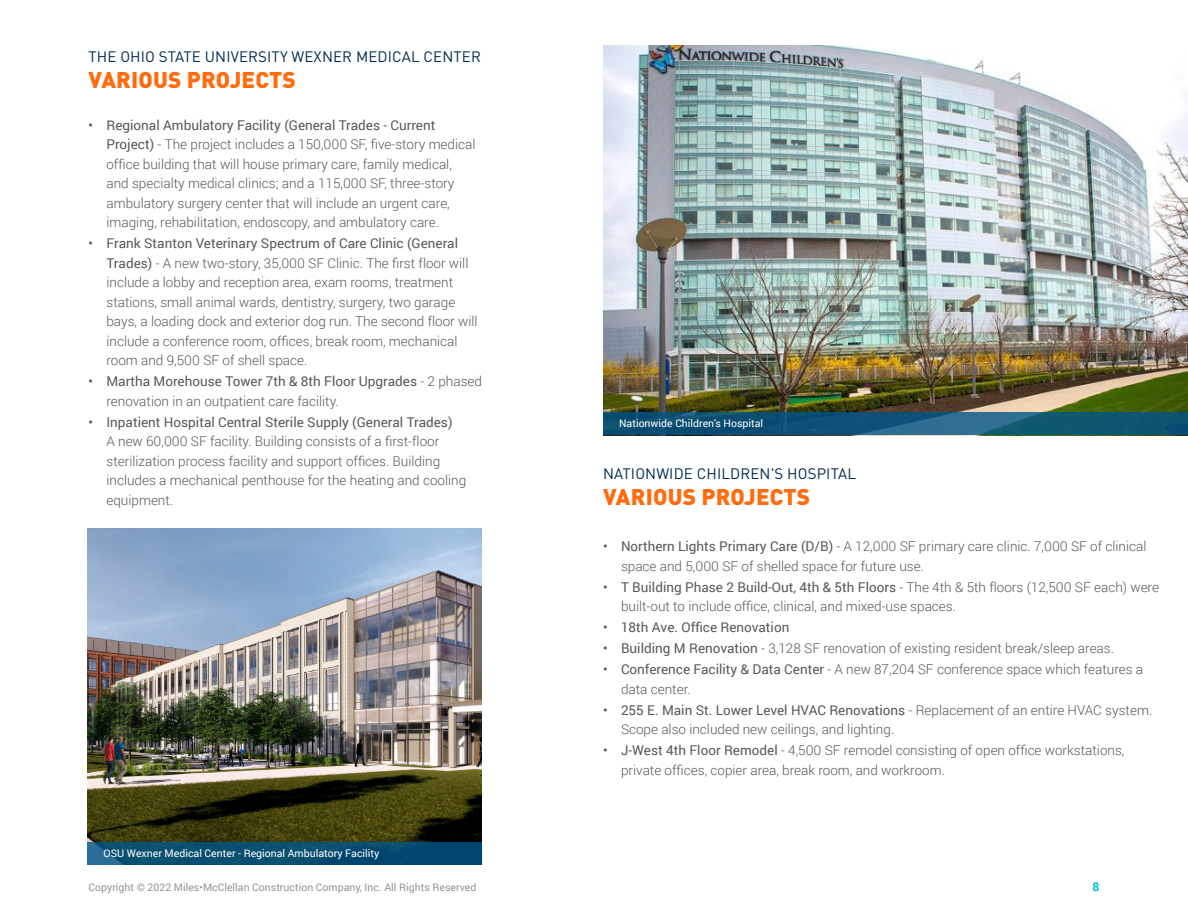
<style>
.page{position:relative;width:1188px;height:918px;background:#fff}
.page>*{position:absolute;margin:0;border:0;box-sizing:border-box;transform-origin:0 0}
.t1{font:900 22.5px "DINOT";letter-spacing:.01em;color:#ff6b0d}
.t2{font:15px "DINOT";letter-spacing:.01em;color:#002b51}
.t3{font:300 13.5px/19.5px "Roboto";color:#57585a}
.t4{font:13.5px "Roboto";color:#57585a}
.t5{font:700 12px "Roboto";color:#00bdd4}
.t6{font:10.5px "Roboto";color:#fff}
.t7{font:10.5px "Roboto";color:#939598}
.s1{font-weight:400}
</style>
<div class="page">
<img style="left:603px;top:46px;width:585px;height:366px">
<img style="left:88px;top:528px;width:394px;height:314px">
<svg style="left:603px;top:412px;width:585px;height:23px;background:#125678"></svg>
<div style="left:88px;top:842px;width:394px;height:23px;background:#0a4d70"></div>
<p class="t2" style="left:89px;top:45px;width:394px">THE OHIO STATE UNIVERSITY WEXNER MEDICAL CENTER</p>
<p class="t1" style="left:89px;top:62px;width:209px">VARIOUS PROJECTS</p>
<p class="t3" style="left:106px;top:115px;width:371px;text-indent:-18px"><span class="s1">• Regional Ambulatory Facility (General Trades - Current Project)</span> - The project includes a 150,000 SF, five-story medical office building that will house primary care, family medical, and specialty medical clinics; and a 115,000 SF, three-story ambulatory surgery center that will include an urgent care, imaging, rehabilitation, endoscopy, and ambulatory care.</p>
<p class="t3" style="left:106px;top:233px;width:373px;text-indent:-18px"><span class="s1">• Frank Stanton Veterinary Spectrum of Care Clinic (General Trades)</span> - A new two-story, 35,000 SF Clinic. The first floor will include a lobby and reception area, exam rooms, treatment stations, small animal wards, dentistry, surgery, two garage bays, a loading dock and exterior dog run. The second floor will include a conference room, offices, break room, mechanical room and 9,500 SF of shell space.</p>
<p class="t3" style="left:106px;top:371px;width:377px;text-indent:-18px"><span class="s1">• Martha Morehouse Tower 7th &amp; 8th Floor Upgrades</span> - 2 phased renovation in an outpatient care facility.</p>
<p class="t3" style="left:106px;top:412px;width:361px;text-indent:-18px"><span class="s1">• Inpatient Hospital Central Sterile Supply (General Trades)<br></span>A new 60,000 SF facility. Building consists of a first-floor sterilization process facility and support offices. Building includes a mechanical penthouse for the heating and cooling equipment.</p>
<p class="t6" style="left:104px;top:845px;width:277px">OSU Wexner Medical Center - Regional Ambulatory Facility</p>
<p class="t6" style="left:619px;top:416px;width:146px">Nationwide Children's Hospital</p>
<p class="t2" style="left:603px;top:463px;width:254px">NATIONWIDE CHILDREN'S HOSPITAL</p>
<p class="t1" style="left:603px;top:479px;width:209px">VARIOUS PROJECTS</p>
<p class="t3" style="left:621px;top:536px;width:527px;text-indent:-18px"><span class="s1">• Northern Lights Primary Care (D/B)</span> - A 12,000 SF primary care clinic. 7,000 SF of clinical space and 5,000 SF of shelled space for future use.</p>
<p class="t3" style="left:621px;top:577px;width:540px;text-indent:-18px"><span class="s1">• T Building Phase 2 Build-Out, 4th &amp; 5th Floors</span> - The 4th &amp; 5th floors (12,500 SF each) were built-out to include office, clinical, and mixed-use spaces.</p>
<p class="t4" style="left:603px;top:618px;width:188px">• 18th Ave. Office Renovation</p>
<p class="t3" style="left:603px;top:638px;width:512px"><span class="s1">• Building M Renovation</span> - 3,128 SF renovation of existing resident break/sleep areas.</p>
<p class="t3" style="left:621px;top:659px;width:524px;text-indent:-18px"><span class="s1">• Conference Facility &amp; Data Center</span> - A new 87,204 SF conference space which features a data center.</p>
<p class="t3" style="left:621px;top:700px;width:533px;text-indent:-18px"><span class="s1">• 255 E. Main St. Lower Level HVAC Renovations</span> - Replacement of an entire HVAC system.<br>Scope also included new ceilings, and lighting.</p>
<p class="t3" style="left:621px;top:740px;width:505px;text-indent:-18px"><span class="s1">• J-West 4th Floor Remodel</span> - 4,500 SF remodel consisting of open office workstations, private offices, copier area, break room, and workroom.</p>
<p class="t7" style="left:89px;top:880px;width:389px">Copyright © 2022 Miles•McClellan Construction Company, Inc. All Rights Reserved</p>
<p class="t5" style="left:1093px;top:878px;width:8px">8</p>
</div>
